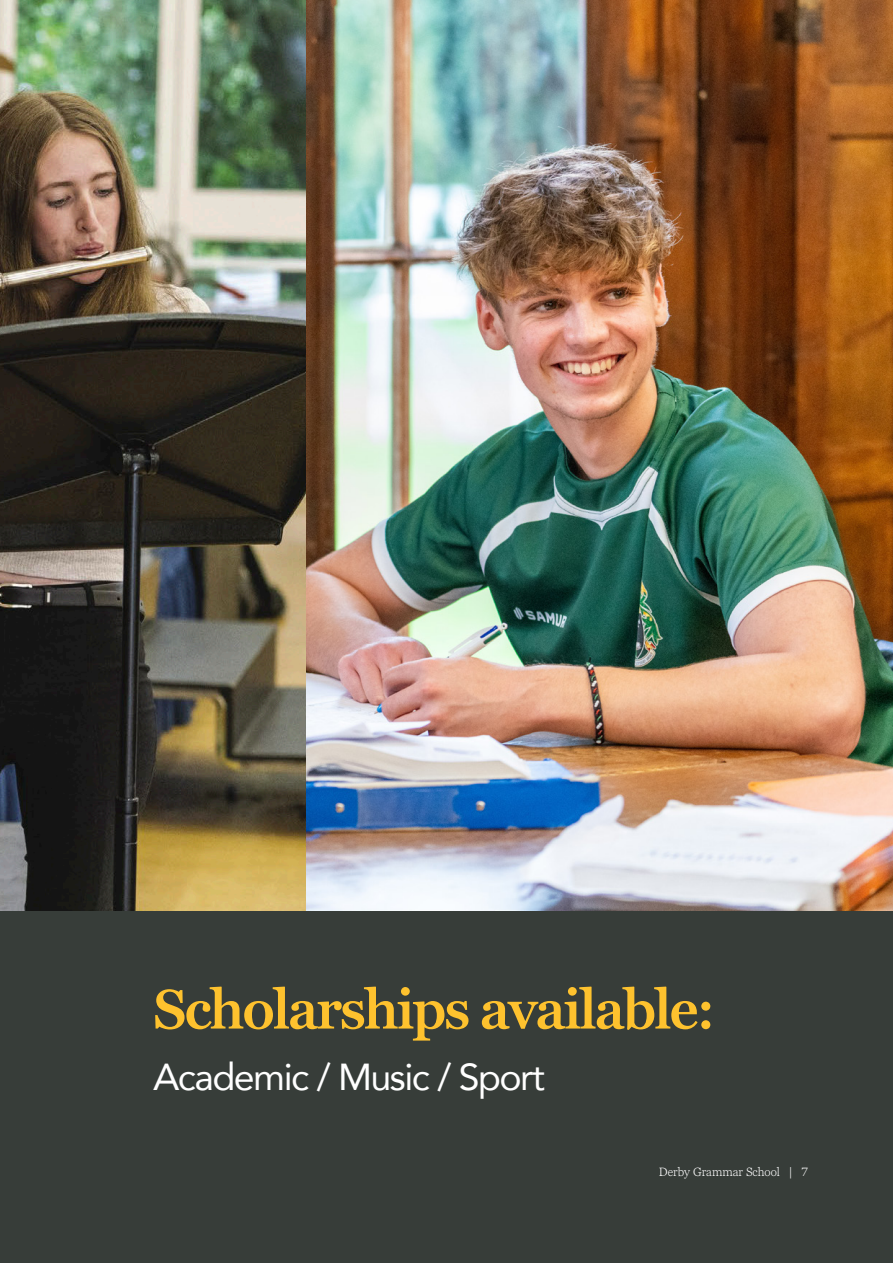
<style>
.page{position:relative;width:893px;height:1263px;background:#373d39}
.page>*{position:absolute;margin:0;border:0;box-sizing:border-box;transform-origin:0 0}
.t1{font:600 55.5px "Georgia Pro";letter-spacing:-.04em;color:#fec22e}
.t2{font:37.5px "Avenir";letter-spacing:-.04em;color:#fff}
.t3{font:300 12px "Georgia Pro";color:#fff}
</style>
<div class="page">
<img style="left:0;top:0;width:893px;height:910px">
<p class="t1" style="left:153px;top:978px;width:564px">Scholarships available:</p>
<p class="t2" style="left:153px;top:1047px;width:394px">Academic / Music / Sport</p>
<p class="t3" style="left:659px;top:1165px;width:151px">Derby Grammar School | 7</p>
</div>
